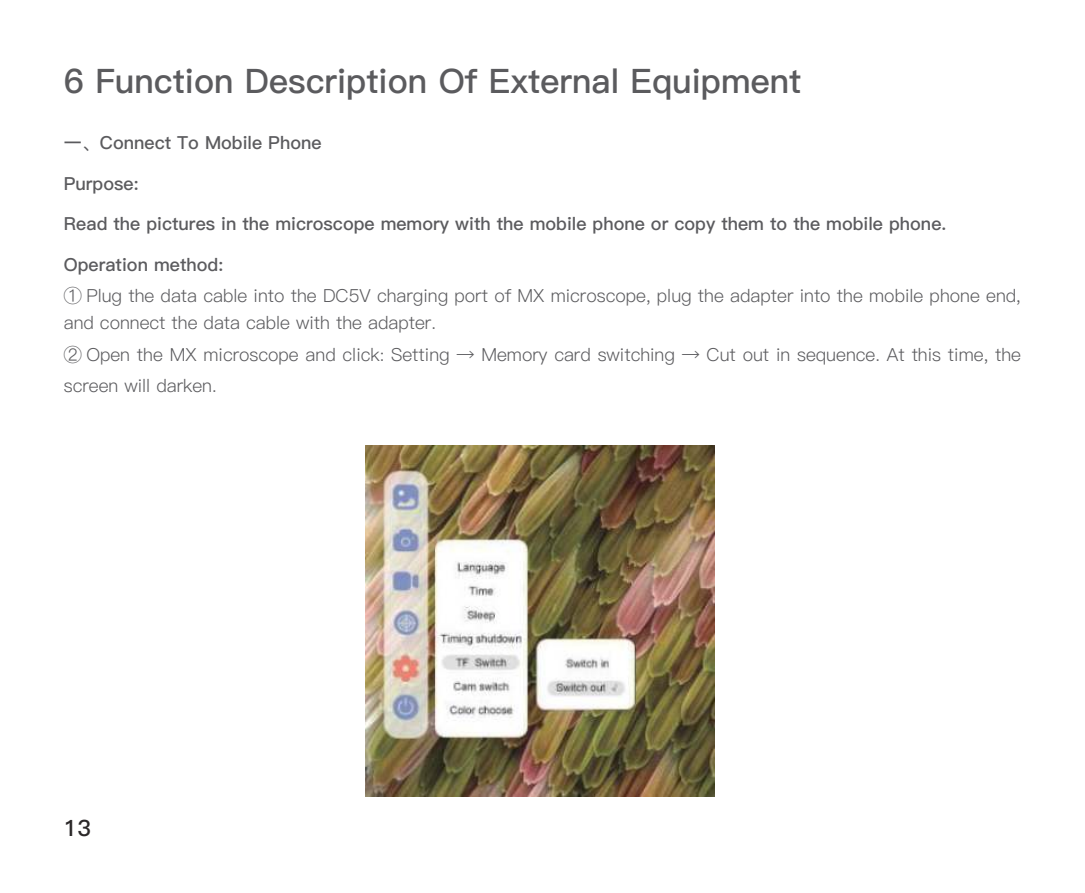
<style>
.page{position:relative;width:1085px;height:893px;background:#fff}
.page>*{position:absolute;margin:0;border:0;box-sizing:border-box;transform-origin:0 0}
.t1{font:33.75px "Ping Fang SC Bold";color:#5b5b5e}
.t2{font:22.5px "Ping Fang SC Bold";color:#2b2829}
.t3{font:18px/27px "Ping Fang SC Regular";color:#5b5b5e}
.t4{font:18px "Ping Fang SC Bold";color:#5b5b5e}
</style>
<div class="page">
<img style="left:365px;top:445px;width:349px;height:351px">
<h1 class="t1" style="left:64px;top:65px;width:739px">6 Function Description Of External Equipment</h1>
<p class="t4" style="left:64px;top:132px;width:259px">一、Connect To Mobile Phone</p>
<p class="t4" style="left:64px;top:175px;width:76px">Purpose:</p>
<p class="t4" style="left:64px;top:216px;width:883px">Read the pictures in the microscope memory with the mobile phone or copy them to the mobile phone.</p>
<p class="t4" style="left:64px;top:256px;width:161px">Operation method:</p>
<p class="t3" style="left:64px;top:283px;width:958px">① Plug the data cable into the DC5V charging port of MX microscope, plug the adapter into the mobile phone end, and connect the data cable with the adapter.</p>
<p class="t3" style="left:64px;top:339px;width:958px;line-height:31.5px">② Open the MX microscope and click: Setting → Memory card switching → Cut out in sequence. At this time, the screen will darken.</p>
<p class="t2" style="left:64px;top:818px;width:29px">13</p>
</div>
